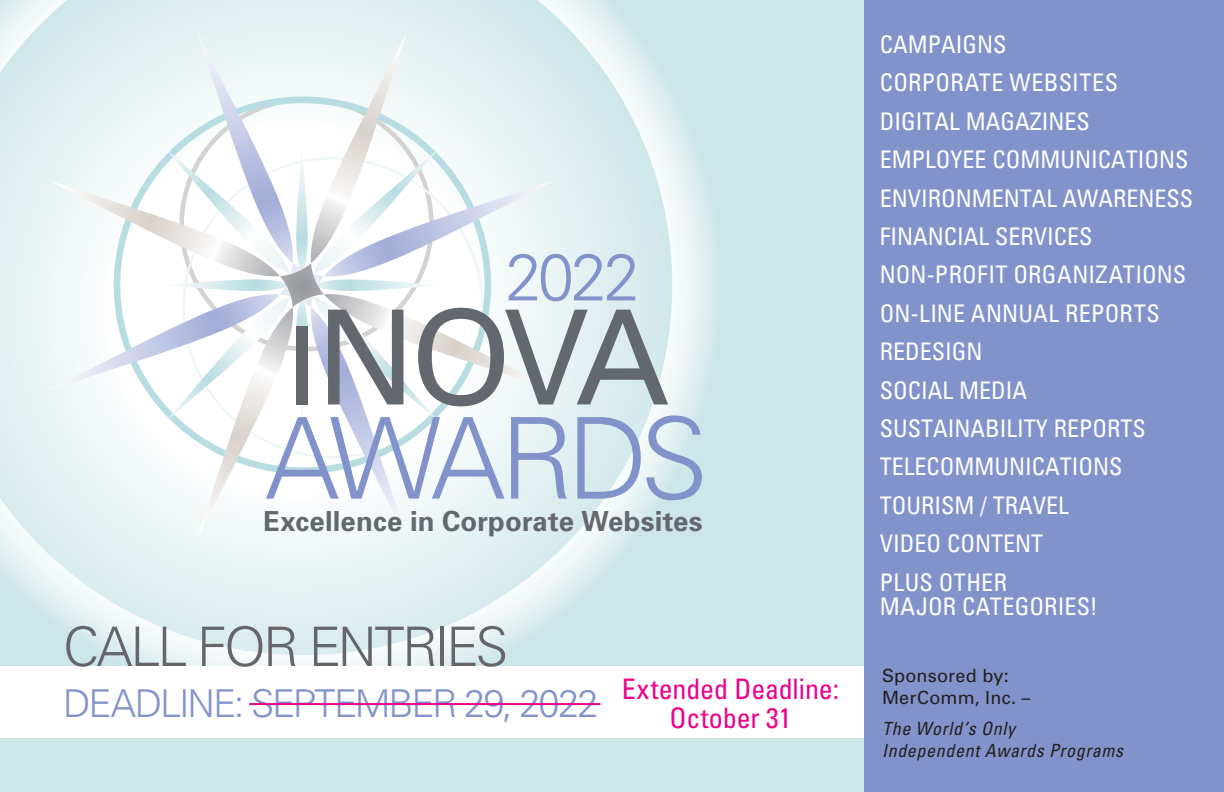
<style>
.page{position:relative;width:1224px;height:792px;background:#fff}
.page>*{position:absolute;margin:0;border:0;box-sizing:border-box;transform-origin:0 0}
.t1{font:500 130px "Nova Medium S Si";color:#63686e}
.t2{font:300 111.8px "Nova Light S Si";letter-spacing:-.07em;color:#8193ca}
.t3{font:300 65.2px "Nova Light S Si";color:#8193ca}
.t4{font:300 54px "Nova Light S Si";letter-spacing:-.055em;color:#65656a}
.t5{font:300 38px "Nova Light S Si";letter-spacing:-.055em;color:#8193ca}
.t6{font:28px/29px "Nova Condensed S Si Condensed";letter-spacing:-.005em;color:#ec008c;text-align:center}
.t7{font:700 27.4px "Nova S Si";letter-spacing:.01em;color:#63686e}
.t8{font:24px/38.4px "Nova Condensed S Si Condensed";color:#fff}
.t9{font:italic condensed 18px/22px "Nova Condensed S Si";letter-spacing:.035em;color:#231f20}
.t10{font:500 18px/22px "Nova Medium S Si";letter-spacing:.015em;color:#231f20}
</style>
<div class="page">
<div style="left:0;top:720px;width:1224px;height:72px;background:#cce6e9"></div>
<div style="left:0;top:0;width:1001px;height:726px;background:#cce6e9"></div>
<svg style="left:0;top:0;width:714px;height:666px"></svg>
<svg style="left:47px;top:31px;width:510px;height:509px"></svg>
<div style="left:296px;top:326px;width:12px;height:78px;background:#63686e"></div>
<div style="left:0;top:666px;width:1224px;height:72px;background:#fff"></div>
<div style="left:864px;top:0;width:360px;height:792px;background:#8193ca"></div>
<hr style="left:249px;top:703px;width:351px;height:2px;background:#ec008c">
<h3 class="t3" style="left:505px;top:237px;width:136px">2022</h3>
<h1 class="t1" style="left:315px;top:276px;width:356px">NOVA</h1>
<h2 class="t2" style="left:265px;top:391px;width:445px">AWARDS</h2>
<p class="t7" style="left:264px;top:503px;width:440px">Excellence in Corporate Websites</p>
<h3 class="t4" style="left:63px;top:614px;width:447px">CALL FOR ENTRIES</h3>
<h3 class="t5" style="left:63px;top:681px;width:537px">DEADLINE: SEPTEMBER 29, 2022</h3>
<p class="t6" style="left:622px;top:674px;width:219px">Extended Deadline:<br>October 31</p>
<p class="t8" style="left:880px;top:25px;width:315px">CAMPAIGNS<br>CORPORATE WEBSITES<br>DIGITAL MAGAZINES<br>EMPLOYEE COMMUNICATIONS<br>ENVIRONMENTAL AWARENESS<br>FINANCIAL SERVICES<br>NON-PROFIT ORGANIZATIONS<br>ON-LINE ANNUAL REPORTS<br>REDESIGN<br>SOCIAL MEDIA<br>SUSTAINABILITY REPORTS<br>TELECOMMUNICATIONS<br>TOURISM / TRAVEL<br>VIDEO CONTENT<br>PLUS OTHER</p>
<p class="t8" style="left:880px;top:586px;width:220px">MAJOR CATEGORIES!</p>
<p class="t10" style="left:882px;top:664px;width:150px">Sponsored by:<br>MerComm, Inc. –</p>
<p class="t9" style="left:882px;top:717px;width:243px">The World’s Only<br>Independent Awards Programs</p>
</div>
